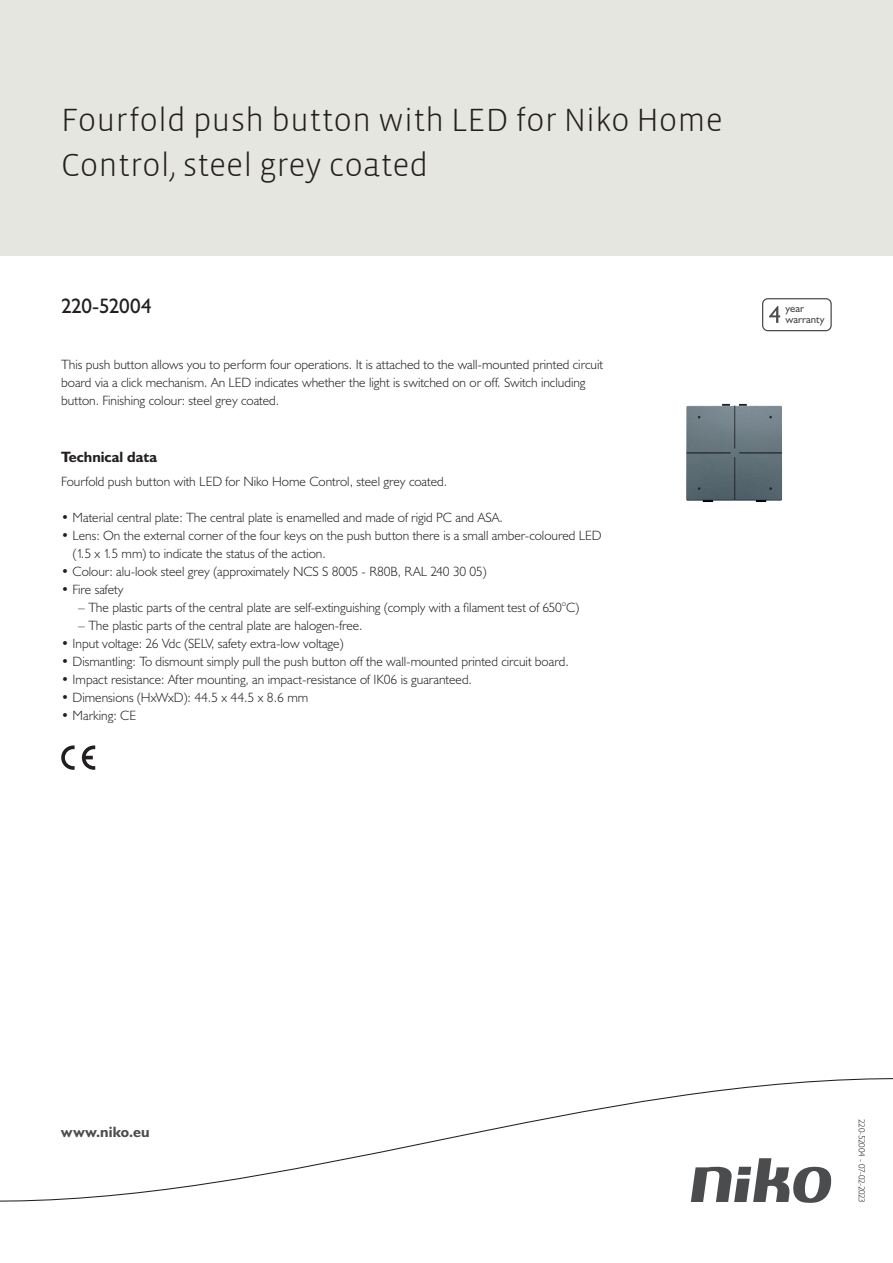
<style>
.page{position:relative;width:893px;height:1263px;background:#fff}
.page>*{position:absolute;margin:0;border:0;box-sizing:border-box;transform-origin:0 0}
.Title_datasheets{font:300 33px/45px "Vista Sans";color:#231f20}
.Article_number{font:21px "Humanist 521 BT";letter-spacing:-.01em;color:#231f20}
.Titles_parts{font:700 15px "Humanist 521 BT";color:#231f20}
.titel_afbeelding{font:700 15px "Humanist 521 BT";letter-spacing:.005em;color:#4b4c4d}
.USP_Bullets{font:300 13.5px/18px "Humanist 521 BT";color:#231f20}
.Platte_tekst_CAB{font:300 13.5px/18px "Humanist 521 BT";color:#231f20}
.USP_Bullets_level_2{font:300 13.5px "Humanist 521 BT";color:#231f20}
.t1{font:10.8px/10.8px "Humanist 521 BT";color:#4b4c4d}
.Revision{font:300 9px "Humanist 521 BT";letter-spacing:-.03em;color:#231f20}
</style>
<div class="page">
<div style="left:0;top:0;width:893px;height:255px;background:#e6e6e0"></div>
<svg style="left:82px;top:745px;width:13px;height:25px"></svg>
<svg style="left:61px;top:745px;width:14px;height:25px"></svg>
<svg style="left:762px;top:298px;width:70px;height:33px"></svg>
<svg style="left:0;top:1078px;width:893px;height:125px"></svg>
<img style="left:686px;top:403px;width:96px;height:99px">
<p class="Title_datasheets" style="left:61px;top:98px;width:663px">Fourfold push button with LED for Niko Home<br>Control, steel grey coated</p>
<p class="Article_number" style="left:61px;top:293px;width:92px">220-52004</p>
<p class="Platte_tekst_CAB" style="left:61px;top:355px;width:543px">This push button allows you to perform four operations. It is attached to the wall-mounted printed circuit board via a click mechanism. An LED indicates whether the light is switched on or off. Switch including button. Finishing colour: steel grey coated.</p>
<p class="Titles_parts" style="left:61px;top:447px;width:98px">Technical data</p>
<p class="Platte_tekst_CAB" style="left:61px;top:472px;width:387px">Fourfold push button with LED for Niko Home Control, steel grey coated.</p>
<p class="USP_Bullets" style="left:61px;top:508px;width:443px">• Material central plate: The central plate is enamelled and made of rigid PC and ASA.</p>
<p class="USP_Bullets" style="left:73px;top:526px;width:530px;text-indent:-12px">• Lens: On the external corner of the four keys on the push button there is a small amber-coloured LED (1.5 x 1.5 mm) to indicate the status of the action.</p>
<p class="USP_Bullets" style="left:61px;top:562px;width:427px">• Colour: alu-look steel grey (approximately NCS S 8005 - R80B, RAL 240 30 05)</p>
<p class="USP_Bullets" style="left:61px;top:580px;width:64px">• Fire safety</p>
<p class="USP_Bullets_level_2" style="left:78px;top:599px;width:502px">– The plastic parts of the central plate are self-extinguishing (comply with a filament test of 650°C)</p>
<p class="USP_Bullets_level_2" style="left:78px;top:617px;width:286px">– The plastic parts of the central plate are halogen-free.</p>
<p class="USP_Bullets" style="left:61px;top:634px;width:284px">• Input voltage: 26 Vdc (SELV, safety extra-low voltage)</p>
<p class="USP_Bullets" style="left:61px;top:652px;width:509px">• Dismantling: To dismount simply pull the push button off the wall-mounted printed circuit board.</p>
<p class="USP_Bullets" style="left:61px;top:670px;width:412px">• Impact resistance: After mounting, an impact-resistance of IK06 is guaranteed.</p>
<p class="USP_Bullets" style="left:61px;top:688px;width:249px">• Dimensions (HxWxD): 44.5 x 44.5 x 8.6 mm</p>
<p class="USP_Bullets" style="left:61px;top:706px;width:76px">• Marking: CE</p>
<p class="t1" style="left:785px;top:303px;width:41px">year warranty</p>
<p class="titel_afbeelding" style="left:61px;top:1122px;width:90px">www.niko.eu</p>
<p class="Revision" style="left:868px;top:1119px;width:85px;rotate:90deg">220-52004 - 07-02-2023</p>
</div>
